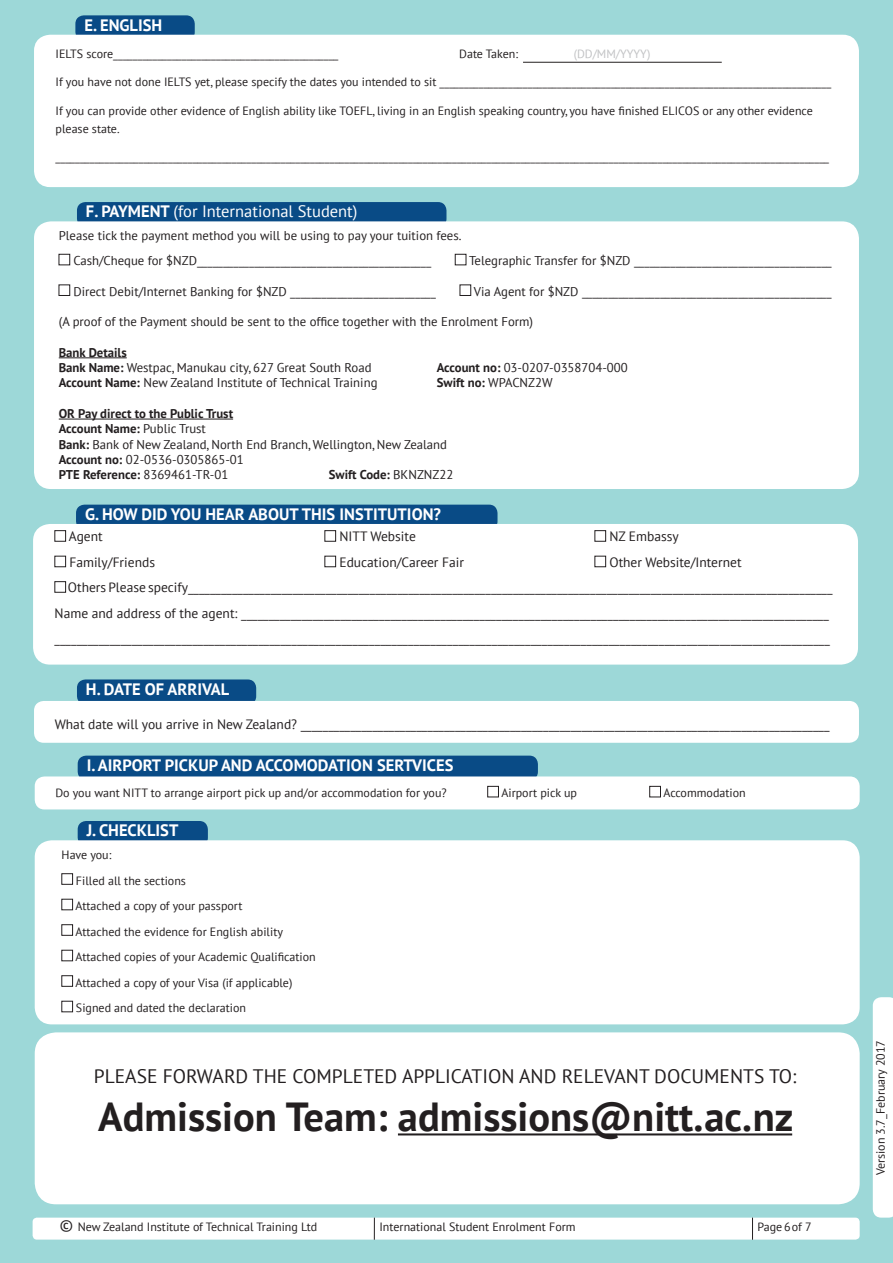
<style>
.page{position:relative;width:893px;height:1263px;background:#9dd8d8}
.page>*{position:absolute;margin:0;border:0;box-sizing:border-box;transform-origin:0 0}
.t1{font:700 40.5px "PT Sans";color:#231f20}
.t2{font:19.5px "PT Sans";color:#231f20}
.t3{font:700 16.5px "PT Sans";color:#fff}
.t4{font:16.5px "PT Sans";color:#fff}
.t5{font:13.5px "PT Sans";color:#231f20}
.t6{font:12.75px "PT Sans";color:#231f20}
.t7{font:700 12.75px "PT Sans";color:#231f20}
.t8{font:12px/18px "PT Sans";color:#231f20}
.t9{font:12px "PT Sans";color:#c1c2c4}
.s1{font-weight:700}
.s2{font-weight:400}
.s3{font-size:13.65px}
.s4{font-size:16.5px}
</style>
<div class="page">
<div style="left:77px;top:202px;width:369px;height:25px;background:#094b86;border-radius:9px"></div>
<div style="left:34px;top:221px;width:825px;height:268px;background:#fff;border-radius:17px"></div>
<hr style="left:59px;top:357px;width:68px;height:1px;background:#231f20">
<hr style="left:59px;top:419px;width:174px;height:1px;background:#231f20">
<div style="left:59px;top:254px;width:11px;height:11px;border:1px solid #231f20"></div>
<div style="left:455px;top:254px;width:11px;height:11px;border:1px solid #231f20"></div>
<div style="left:59px;top:285px;width:11px;height:11px;border:1px solid #231f20"></div>
<div style="left:460px;top:285px;width:11px;height:11px;border:1px solid #231f20"></div>
<div style="left:75px;top:15px;width:120px;height:25px;background:#094b86;border-radius:9px"></div>
<div style="left:34px;top:35px;width:825px;height:152px;background:#fff;border-radius:16px"></div>
<hr style="left:523px;top:62px;width:199px;height:1px;background:#231f20">
<div style="left:76px;top:505px;width:421px;height:25px;background:#094b86;border-radius:9px"></div>
<div style="left:78px;top:821px;width:130px;height:25px;background:#094b86;border-radius:9px"></div>
<div style="left:33px;top:524px;width:825px;height:141px;background:#fff;border-radius:17px"></div>
<div style="left:35px;top:840px;width:825px;height:184px;background:#fff;border-radius:17px"></div>
<div style="left:55px;top:530px;width:11px;height:11px;border:1px solid #231f20"></div>
<div style="left:325px;top:530px;width:11px;height:11px;border:1px solid #231f20"></div>
<div style="left:595px;top:530px;width:11px;height:11px;border:1px solid #231f20"></div>
<div style="left:55px;top:556px;width:11px;height:11px;border:1px solid #231f20"></div>
<div style="left:325px;top:556px;width:11px;height:11px;border:1px solid #231f20"></div>
<div style="left:595px;top:556px;width:11px;height:11px;border:1px solid #231f20"></div>
<div style="left:55px;top:581px;width:11px;height:11px;border:1px solid #231f20"></div>
<div style="left:62px;top:873px;width:11px;height:11px;border:1px solid #231f20"></div>
<div style="left:62px;top:899px;width:11px;height:11px;border:1px solid #231f20"></div>
<div style="left:62px;top:924px;width:11px;height:11px;border:1px solid #231f20"></div>
<div style="left:62px;top:950px;width:11px;height:11px;border:1px solid #231f20"></div>
<div style="left:62px;top:975px;width:11px;height:11px;border:1px solid #231f20"></div>
<div style="left:62px;top:1001px;width:11px;height:11px;border:1px solid #231f20"></div>
<div style="left:77px;top:679px;width:179px;height:26px;background:#094b86;border-radius:9px"></div>
<div style="left:34px;top:701px;width:825px;height:42px;background:#fff;border-radius:10px"></div>
<div style="left:35px;top:1032px;width:825px;height:172px;background:#fff;border-radius:21px"></div>
<div style="left:78px;top:756px;width:460px;height:24px;background:#094b86;border-radius:9px"></div>
<div style="left:35px;top:776px;width:825px;height:33px;background:#fff;border-radius:10px"></div>
<div style="left:487px;top:786px;width:12px;height:11px;border:1px solid #231f20"></div>
<div style="left:649px;top:786px;width:12px;height:11px;border:1px solid #231f20"></div>
<hr style="left:398px;top:1133px;width:394px;height:2px;background:#231f20">
<div style="left:33px;top:1217px;width:827px;height:22px;background:#fff;border-radius:4px"></div>
<svg style="left:374px;top:1217px;width:1px;height:23px"></svg>
<svg style="left:752px;top:1217px;width:1px;height:23px"></svg>
<div style="left:873px;top:997px;width:20px;height:220px;background:#fff"></div>
<p class="t3" style="left:84px;top:14px;width:79px">E. ENGLISH</p>
<p class="t8" style="left:56px;top:44px;width:284px">IELTS score______________________________________________</p>
<p class="t8" style="left:459px;top:44px;width:60px">Date Taken:</p>
<p class="t9" style="left:574px;top:46px;width:78px">(DD/MM/YYYY)</p>
<p class="t8" style="left:56px;top:73px;width:777px">If you have not done IELTS yet, please specify the dates you intended to sit ________________________________________________________________________________</p>
<p class="t8" style="left:56px;top:101px;width:759px">If you can provide other evidence of English ability like TOEFL, living in an English speaking country, you have finished ELICOS or any other evidence please state.</p>
<p class="t8" style="left:56px;top:148px;width:775px">______________________________________________________________________________________________________________________________________________________________</p>
<p class="t4" style="left:86px;top:201px;width:273px"><span class="s1">F. PAYMENT</span> (for International Student)</p>
<p class="t6" style="left:59px;top:227px;width:404px">Please tick the payment method you will be using to pay your tuition fees.</p>
<p class="t6" style="left:73px;top:252px;width:359px">Cash/Cheque for $NZD_____________________________________________</p>
<p class="t6" style="left:469px;top:252px;width:364px">Telegraphic Transfer for $NZD ______________________________________</p>
<p class="t6" style="left:73px;top:283px;width:364px">Direct Debit/Internet Banking for $NZD ____________________________</p>
<p class="t6" style="left:474px;top:283px;width:359px">Via Agent for $NZD ________________________________________________</p>
<p class="t6" style="left:59px;top:314px;width:476px">(A proof of the Payment should be sent to the office together with the Enrolment Form)</p>
<p class="t7" style="left:59px;top:344px;width:69px">Bank Details</p>
<p class="t6" style="left:59px;top:359px;width:314px"><span class="s1">Bank Name:</span> Westpac, Manukau city, 627 Great South Road</p>
<p class="t6" style="left:437px;top:359px;width:192px"><span class="s1">Account no:</span> 03-0207-0358704-000</p>
<p class="t6" style="left:59px;top:375px;width:320px"><span class="s1">Account Name:</span> New Zealand Institute of Technical Training</p>
<p class="t7" style="left:437px;top:374px;width:117px">Swift no: <span class="s2">WPACNZ2W</span></p>
<p class="t7" style="left:59px;top:405px;width:176px">OR Pay direct to the Public Trust</p>
<p class="t7" style="left:59px;top:420px;width:149px">Account Name: <span class="s2">Public Trust</span></p>
<p class="t6" style="left:59px;top:436px;width:390px"><span class="s1">Bank:</span> Bank of New Zealand, North End Branch, Wellington, New Zealand</p>
<p class="t6" style="left:59px;top:451px;width:187px"><span class="s1">Account no:</span> 02-0536-0305865-01</p>
<p class="t7" style="left:59px;top:466px;width:171px">PTE Reference: <span class="s2">8369461-TR-01</span></p>
<p class="t7" style="left:329px;top:466px;width:126px">Swift Code: <span class="s2">BKNZNZ22</span></p>
<p class="t3" style="left:85px;top:503px;width:357px">G. HOW DID YOU HEAR ABOUT THIS INSTITUTION?</p>
<p class="t5" style="left:69px;top:528px;width:35px">Agent</p>
<p class="t5" style="left:339px;top:528px;width:78px">NITT Website</p>
<p class="t5" style="left:609px;top:528px;width:71px">NZ Embassy</p>
<p class="t5" style="left:69px;top:553px;width:87px">Family/Friends</p>
<p class="t5" style="left:339px;top:553px;width:126px">Education/Career Fair</p>
<p class="t5" style="left:609px;top:553px;width:134px">Other Website/Internet</p>
<p class="t5" style="left:68px;top:579px;width:766px">Others Please specify_____________________________________________________________________________________________________________________</p>
<p class="t5" style="left:55px;top:604px;width:776px">Name and address of the agent: ____________________<span class="s3">______________________________________________________________</span>________________________</p>
<p class="t5" style="left:55px;top:630px;width:777px">_______________________________________________<span class="s3">___________________________________________________________________</span>__________________________</p>
<p class="t3" style="left:86px;top:678px;width:145px">H. DATE OF ARRIVAL</p>
<p class="t5" style="left:55px;top:716px;width:776px">What date will you arrive in New Zealand? ________________________________________________________________________________________________</p>
<p class="t3" style="left:87px;top:754px;width:368px">I. AIRPORT PICKUP AND ACCOMODATION SERTVICES</p>
<p class="t8" style="left:55px;top:784px;width:393px">Do you want NITT to arrange airport pick up and/or accommodation for you?</p>
<p class="t8" style="left:501px;top:784px;width:77px">Airport pick up</p>
<p class="t8" style="left:663px;top:784px;width:84px">Accommodation</p>
<p class="t3" style="left:87px;top:819px;width:93px">J. CHECKLIST</p>
<p class="t8" style="left:62px;top:845px;width:51px">Have you:</p>
<p class="t8" style="left:76px;top:871px;width:112px">Filled all the sections</p>
<p class="t8" style="left:76px;top:896px;width:168px">Attached a copy of your passport</p>
<p class="t8" style="left:76px;top:922px;width:209px">Attached the evidence for English ability</p>
<p class="t8" style="left:76px;top:947px;width:242px">Attached copies of your Academic Qualification</p>
<p class="t8" style="left:76px;top:973px;width:218px">Attached a copy of your Visa (if applicable)</p>
<p class="t8" style="left:76px;top:998px;width:172px">Signed and dated the declaration</p>
<p class="t2" style="left:94px;top:1063px;width:704px">PLEASE FORWARD THE COMPLETED APPLICATION AND RELEVANT DOCUMENTS TO:</p>
<p class="t1" style="left:98px;top:1090px;width:697px">Admission Team: admissions@nitt.ac.nz</p>
<p class="t8" style="left:60px;top:1218px;width:259px"><span class="s4">©</span> New Zealand Institute of Technical Training Ltd</p>
<p class="t8" style="left:379px;top:1218px;width:198px">International Student Enrolment Form</p>
<p class="t8" style="left:757px;top:1218px;width:56px">Page of 7</p>
<p class="t8" style="left:784px;top:1217px;width:8px">6</p>
<p class="t8" style="left:871px;top:1175px;width:137px;rotate:-90deg">Version 3.7_February 2017</p>
</div>
